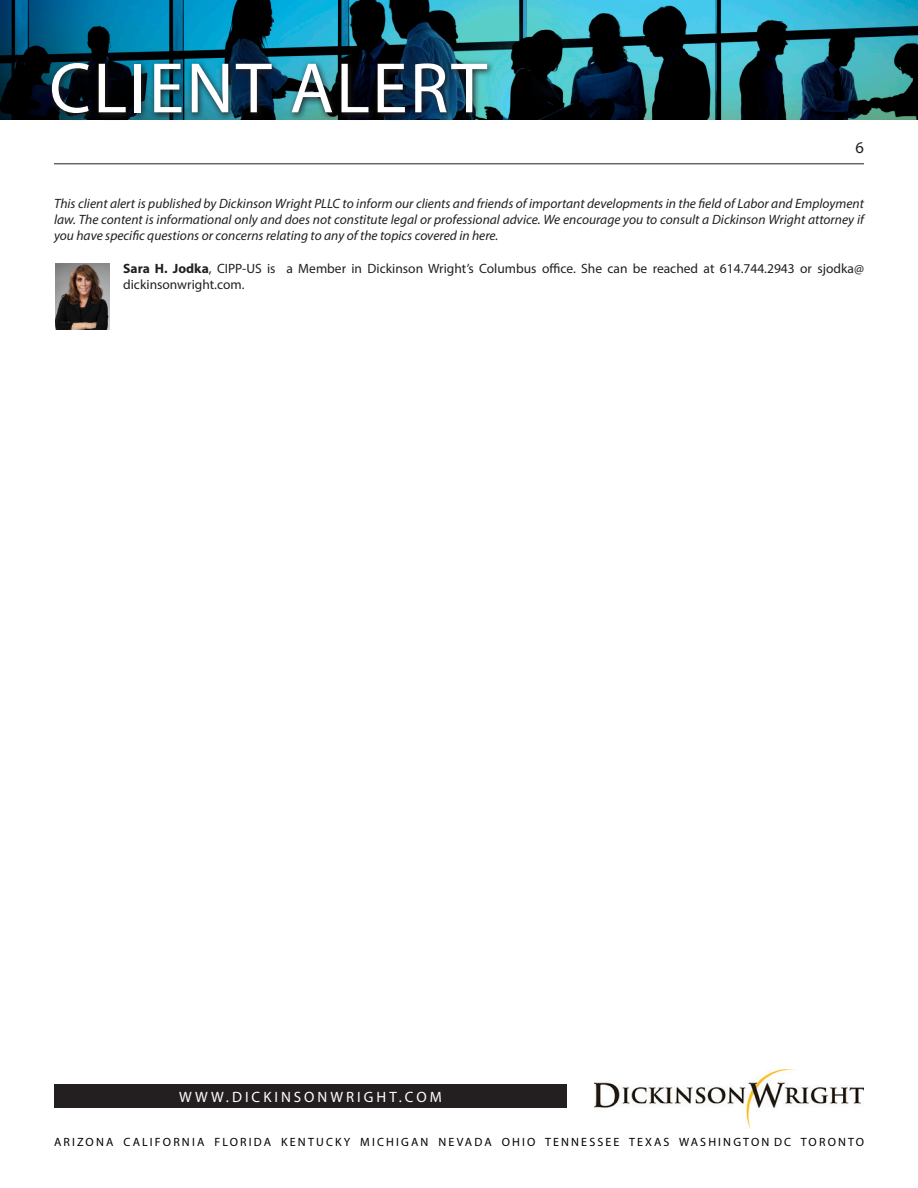
<style>
.page{position:relative;width:918px;height:1188px;background:#fff}
.page>*{position:absolute;margin:0;border:0;box-sizing:border-box;transform-origin:0 0}
.t1{font:72px "Myriad Pro";letter-spacing:.03em;color:#fff}
.t2{font:16.5px "Myriad Pro";color:#231f20}
.t3{font:15px "Myriad Pro";letter-spacing:.2em;color:#fff}
.t4{font:italic 13.5px/16.2px "Myriad Pro";color:#231f20;text-align:justify}
.t5{font:13.5px/16.2px "Myriad Pro";color:#231f20}
.t6{font:12px "Myriad Pro";letter-spacing:.18em;color:#000}
.s1{font-weight:700}
</style>
<div class="page">
<img style="left:0;top:0;width:918px;height:120px">
<div style="left:54px;top:1084px;width:513px;height:24px;background:#231f20"></div>
<img style="left:594px;top:1069px;width:270px;height:59px">
<img style="left:48px;top:59px;width:447px;height:61px">
<hr style="left:54px;top:163px;width:810px;height:1px;background:#231f20">
<img style="left:55px;top:264px;width:55px;height:66px">
<h1 class="t1" style="left:49px;top:44px;width:439px">CLIENT ALERT</h1>
<p class="t2" style="left:856px;top:138px;width:10px">6</p>
<p class="t4" style="left:54px;top:195px;width:811px">This client alert is published by Dickinson Wright PLLC to inform our clients and friends of important developments in the field of Labor and Employment law. The content is informational only and does not constitute legal or professional advice. We encourage you to consult a Dickinson Wright attorney if you have specific questions or concerns relating to any of the topics covered in here.</p>
<p class="t5" style="left:123px;top:260px;width:742px"><span class="s1">Sara H. Jodka</span>, CIPP-US is a Member in Dickinson Wright’s Columbus office. She can be reached at 614.744.2943 or sjodka@ dickinsonwright.com.</p>
<p class="t3" style="left:179px;top:1087px;width:264px">WWW.DICKINSONWRIGHT.COM</p>
<p class="t6" style="left:54px;top:1134px;width:812px">ARIZONA CALIFORNIA FLORIDA KENTUCKY MICHIGAN NEVADA OHIO TENNESSEE TEXAS WASHINGTON DC TORONTO</p>
</div>
